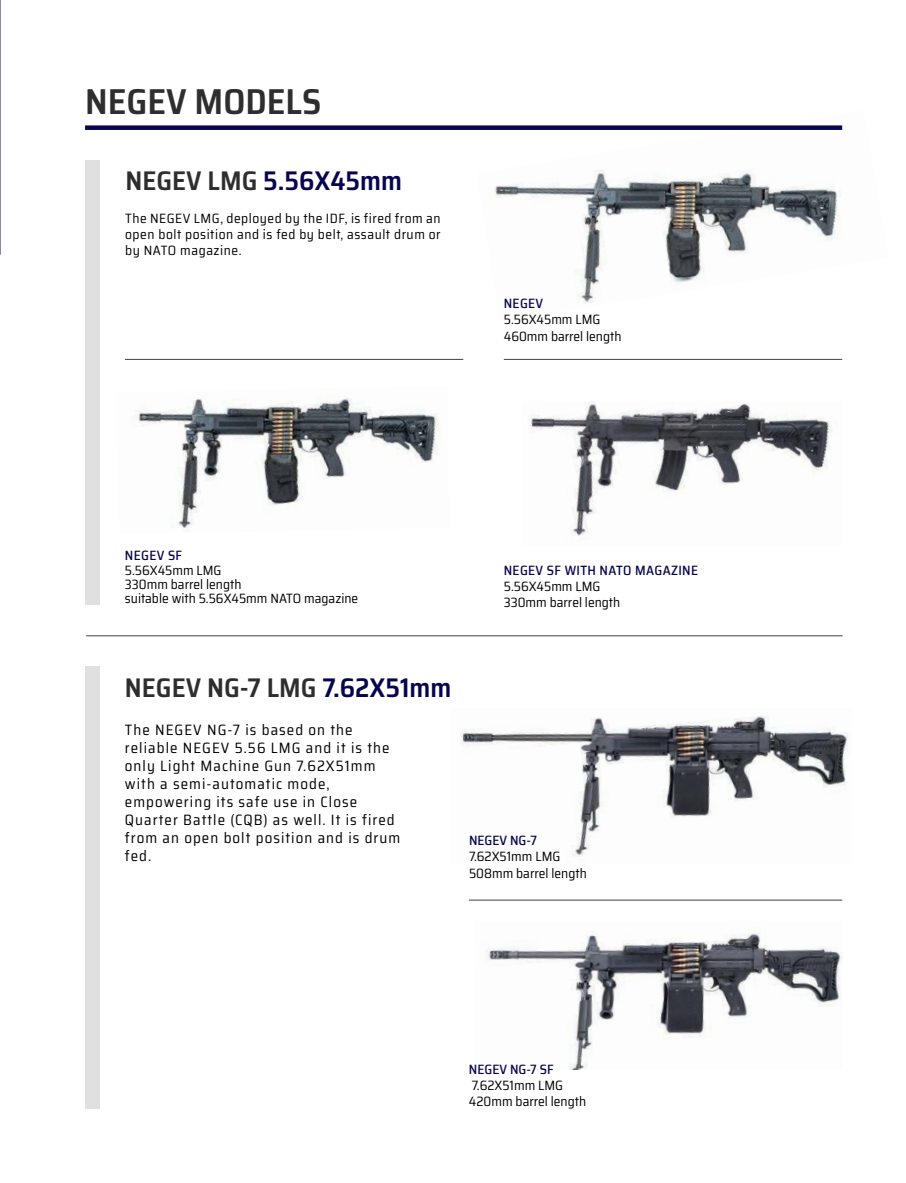
<style>
.page{position:relative;width:906px;height:1183px;background:#fff}
.page>*{position:absolute;margin:0;border:0;box-sizing:border-box;transform-origin:0 0}
.t1{font:600 semi-condensed 36px "Saira";color:#2e2e2e}
.t2{font:600 semi-condensed 27px "Saira";color:#2e2e2e}
.t3{font:600 semi-condensed 27px "Saira";color:#07054e}
.t4{font:semi-condensed 15px/18px "Saira";letter-spacing:.07em;color:#000}
.t5{font:semi-condensed 13.5px/16.2px "Saira";color:#000}
.t6{font:500 semi-condensed 13.5px "Saira";letter-spacing:.025em;color:#07054e}
.t7{font:500 semi-condensed 13.5px "Saira";color:#07054e}
.s1{color:#2e2e2e}
.s2{color:#07054e}
</style>
<div class="page">
<div style="left:85px;top:160px;width:15px;height:444px;background:#e0e0e0"></div>
<div style="left:85px;top:665px;width:15px;height:443px;background:#e0e0e0"></div>
<hr style="left:86px;top:635px;width:756px;height:1px;background:#3c434b">
<hr style="left:504px;top:359px;width:338px;height:1px;background:#3c434b">
<hr style="left:469px;top:899px;width:373px;height:1px;background:#3c434b">
<hr style="left:125px;top:359px;width:338px;height:1px;background:#3c434b">
<img style="left:490px;top:125px;width:353px;height:179px">
<img style="left:137px;top:398px;width:303px;height:131px">
<img style="left:530px;top:403px;width:302px;height:137px">
<img style="left:461px;top:715px;width:387px;height:141px">
<img style="left:486px;top:927px;width:355px;height:142px">
<div style="left:85px;top:125px;width:757px;height:5px;background:#07054e"></div>
<h1 class="t1" style="left:85px;top:88px;width:238px">NEGEV MODELS</h1>
<h2 class="t3" style="left:125px;top:170px;width:278px"><span class="s1">NEGEV LMG</span> 5.56X45mm</h2>
<p class="t5" style="left:125px;top:209px;width:317px;text-align:justify">The NEGEV LMG, deployed by the IDF, is fired from an open bolt position and is fed by belt, assault drum or by NATO magazine.</p>
<p class="t6" style="left:504px;top:298px;width:41px">NEGEV</p>
<p class="t5" style="left:504px;top:311px;width:119px">5.56X45mm LMG<br>460mm barrel length</p>
<p class="t6" style="left:125px;top:550px;width:59px">NEGEV SF</p>
<p class="t5" style="left:125px;top:562px;width:235px;line-height:14.2px">5.56X45mm LMG<br>330mm barrel length<br>suitable with 5.56X45mm NATO magazine</p>
<p class="t6" style="left:504px;top:564px;width:196px">NEGEV SF WITH NATO MAGAZINE</p>
<p class="t5" style="left:504px;top:577px;width:118px">5.56X45mm LMG<br>330mm barrel length</p>
<h2 class="t2" style="left:125px;top:676px;width:328px">NEGEV NG-7 LMG <span class="s2">7.62X51mm</span></h2>
<p class="t4" style="left:125px;top:721px;width:277px">The NEGEV NG-7 is based on the reliable NEGEV 5.56 LMG and it is the only Light Machine Gun 7.62X51mm with a semi-automatic mode, empowering its safe use in Close<br>Quarter Battle (CQB) as well. It is fired from an open bolt position and is drum fed.</p>
<p class="t6" style="left:469px;top:834px;width:69px">NEGEV NG-7</p>
<p class="t5" style="left:469px;top:848px;width:119px">7.62X51mm LMG<br>508mm barrel length</p>
<p class="t7" style="left:469px;top:1063px;width:86px">NEGEV NG-7 SF</p>
<p class="t5" style="left:469px;top:1076px;width:119px">7.62X51mm LMG<br>420mm barrel length</p>
</div>
